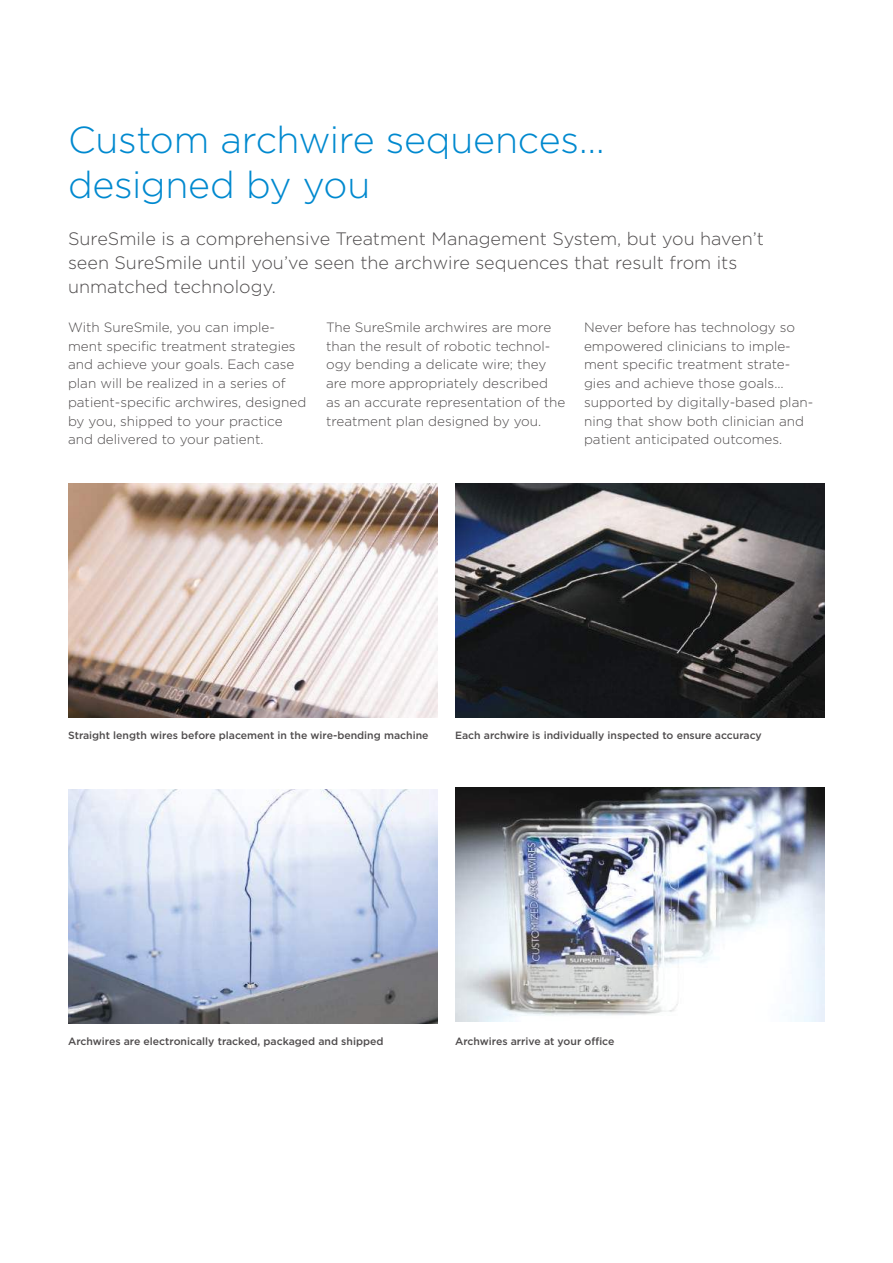
<style>
.page{position:relative;width:893px;height:1263px;background:#fff}
.page>*{position:absolute;margin:0;border:0;box-sizing:border-box;transform-origin:0 0}
.t1{font:300 37.5px/45px "Gotham";letter-spacing:-.01em;color:#0089cf}
.t2{font:300 18px/24px "Gotham";color:#4e4b4c}
.t3{font:300 13.5px/18.8px "Gotham";color:#4e4b4c}
.t4{font:500 10.5px "Gotham";color:#4e4b4c}
</style>
<div class="page">
<img style="left:68px;top:483px;width:369px;height:234px">
<img style="left:455px;top:483px;width:369px;height:234px">
<img style="left:68px;top:789px;width:369px;height:234px">
<img style="left:455px;top:788px;width:369px;height:234px">
<h1 class="t1" style="left:68px;top:116px;width:538px">Custom archwire sequences… designed by you</h1>
<h2 class="t2" style="left:68px;top:227px;width:698px">SureSmile is a comprehensive Treatment Management System, but you haven’t seen SureSmile until you’ve seen the archwire sequences that result from its unmatched technology.</h2>
<p class="t3" style="left:68px;top:317px;width:240px">With SureSmile, you can imple&shy;ment specific treatment strategies and achieve your goals. Each case plan will be realized in a series of patient-specific archwires, designed by you, shipped to your practice and delivered to your patient.</p>
<p class="t3" style="left:326px;top:317px;width:241px">The SureSmile archwires are more than the result of robotic technol&shy;ogy bending a delicate wire; they are more appropriately described as an accurate representation of the treatment plan designed by you.</p>
<p class="t3" style="left:584px;top:317px;width:231px">Never before has technology so empowered clinicians to imple&shy;ment specific treatment strate&shy;gies and achieve those goals… supported by digitally-based plan&shy;ning that show both clinician and patient anticipated outcomes.</p>
<p class="t4" style="left:68px;top:729px;width:362px">Straight length wires before placement in the wire-bending machine</p>
<p class="t4" style="left:455px;top:729px;width:308px">Each archwire is individually inspected to ensure accuracy</p>
<p class="t4" style="left:68px;top:1035px;width:317px">Archwires are electronically tracked, packaged and shipped</p>
<p class="t4" style="left:455px;top:1035px;width:161px">Archwires arrive at your office</p>
</div>
